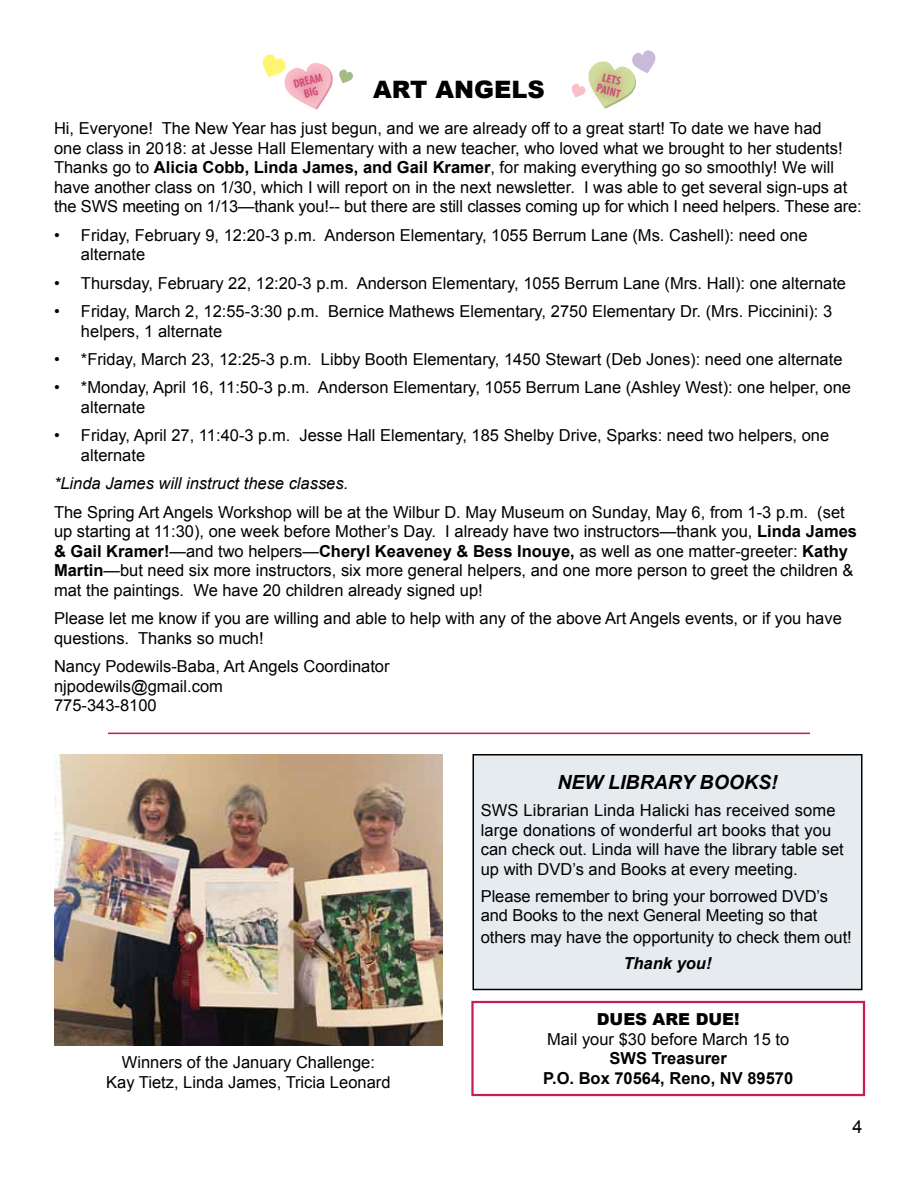
<style>
.page{position:relative;width:918px;height:1188px;background:#fff}
.page>*{position:absolute;margin:0;border:0;box-sizing:border-box;transform-origin:0 0}
.t1{font:900 24px "Arial";color:#000}
.t2{font:italic 700 19.5px "Arial";color:#000}
.t3{font:18px "Arial";color:#000}
.t4{font:16.5px/19.5px "Arial";color:#000}
.t5{font:700 16.5px/19.8px "Arial";color:#000;text-align:center}
.t6{font:italic 16.5px "Arial";color:#000}
.t7{font:900 16.5px "Arial";color:#000}
.t8{font:italic 700 16.5px "Arial";color:#000}
.t9{font:700 condensed 12px/12px "Myriad Pro";color:#d14c75;text-align:center}
.s1{font-weight:700}
</style>
<div class="page">
<svg style="left:262px;top:54px;width:14px;height:24px"></svg>
<svg style="left:572px;top:50px;width:84px;height:48px"></svg>
<svg style="left:344px;top:69px;width:9px;height:14px"></svg>
<img style="left:276px;top:58px;width:68px;height:52px">
<img style="left:576px;top:54px;width:68px;height:55px">
<hr style="left:108px;top:733px;width:702px;height:1px;background:#c91a5e">
<img style="left:54px;top:754px;width:389px;height:292px">
<div style="left:473px;top:755px;width:389px;height:235px;background:#e6ebf0"></div>
<div style="left:472px;top:754px;width:390px;height:236px;border:2px solid #000"></div>
<div style="left:471px;top:1001px;width:394px;height:95px;border:2px solid #c91a5e"></div>
<p class="t9" style="left:292px;top:78px;width:31px;rotate:-15deg">DREAM<br>BIG</p>
<p class="t9" style="left:601px;top:70px;width:26px;text-align:left;rotate:15deg">LETS<br>PAINT</p>
<h1 class="t1" style="left:373px;top:72px;width:173px">ART ANGELS</h1>
<p class="t4" style="left:54px;top:119px;width:809px">Hi, Everyone! The New Year has just begun, and we are already off to a great start! To date we have had<br>one class in 2018: at Jesse Hall Elementary with a new teacher, who loved what we brought to her students!<br>Thanks go to <span class="s1">Alicia Cobb, Linda James, and Gail Kramer</span>, for making everything go so smoothly! We will have another class on 1/30, which I will report on in the next newsletter. I was able to get several sign-ups at the SWS meeting on 1/13—thank you!-- but there are still classes coming up for which I need helpers. These are:</p>
<p class="t4" style="left:81px;top:225px;width:728px;text-indent:-27px">• Friday, February 9, 12:20-3 p.m. Anderson Elementary, 1055 Berrum Lane (Ms. Cashell): need one alternate</p>
<p class="t4" style="left:54px;top:273px;width:794px">• Thursday, February 22, 12:20-3 p.m. Anderson Elementary, 1055 Berrum Lane (Mrs. Hall): one alternate</p>
<p class="t4" style="left:81px;top:302px;width:753px;text-indent:-27px">• Friday, March 2, 12:55-3:30 p.m. Bernice Mathews Elementary, 2750 Elementary Dr. (Mrs. Piccinini): 3 helpers, 1 alternate</p>
<p class="t4" style="left:54px;top:350px;width:790px">• *Friday, March 23, 12:25-3 p.m. Libby Booth Elementary, 1450 Stewart (Deb Jones): need one alternate</p>
<p class="t4" style="left:81px;top:378px;width:772px;text-indent:-27px">• *Monday, April 16, 11:50-3 p.m. Anderson Elementary, 1055 Berrum Lane (Ashley West): one helper, one alternate</p>
<p class="t4" style="left:81px;top:426px;width:750px;text-indent:-27px">• Friday, April 27, 11:40-3 p.m. Jesse Hall Elementary, 185 Shelby Drive, Sparks: need two helpers, one alternate</p>
<p class="t6" style="left:54px;top:473px;width:296px">*Linda James will instruct these classes.</p>
<p class="t4" style="left:54px;top:502px;width:805px">The Spring Art Angels Workshop will be at the Wilbur D. May Museum on Sunday, May 6, from 1-3 p.m. (set up starting at 11:30), one week before Mother’s Day. I already have two instructors—thank you, <span class="s1">Linda James &amp; Gail Kramer!</span>—and two helpers—<span class="s1">Cheryl Keaveney &amp; Bess Inouye,</span> as well as one matter-greeter: <span class="s1">Kathy Martin</span>—but need six more instructors, six more general helpers, and one more person to greet the children &amp; mat the paintings. We have 20 children already signed up!</p>
<p class="t4" style="left:54px;top:609px;width:789px">Please let me know if you are willing and able to help with any of the above Art Angels events, or if you have questions. Thanks so much!</p>
<p class="t4" style="left:54px;top:657px;width:337px">Nancy Podewils-Baba, Art Angels Coordinator njpodewils@gmail.com<br>775-343-8100</p>
<p class="t4" style="left:106px;top:1053px;width:286px;text-align:center">Winners of the January Challenge:<br>Kay Tietz, Linda James, Tricia Leonard</p>
<p class="t2" style="left:557px;top:770px;width:222px">NEW LIBRARY BOOKS!</p>
<p class="t4" style="left:481px;top:800px;width:365px">SWS Librarian Linda Halicki has received some large donations of wonderful art books that you can check out. Linda will have the library table set up with DVD’s and Books at every meeting.</p>
<p class="t4" style="left:481px;top:886px;width:349px">Please remember to bring your borrowed DVD’s and Books to the next General Meeting so that</p>
<p class="t4" style="left:481px;top:927px;width:373px">others may have the opportunity to check them out!</p>
<p class="t8" style="left:623px;top:953px;width:90px">Thank you!</p>
<p class="t7" style="left:597px;top:1007px;width:144px">DUES ARE DUE!</p>
<p class="t4" style="left:547px;top:1029px;width:244px">Mail your $30 before March 15 to</p>
<p class="t5" style="left:543px;top:1049px;width:252px">SWS Treasurer<br>P.O. Box 70564, Reno, NV 89570</p>
<p class="t3" style="left:852px;top:1114px;width:12px">4</p>
</div>
